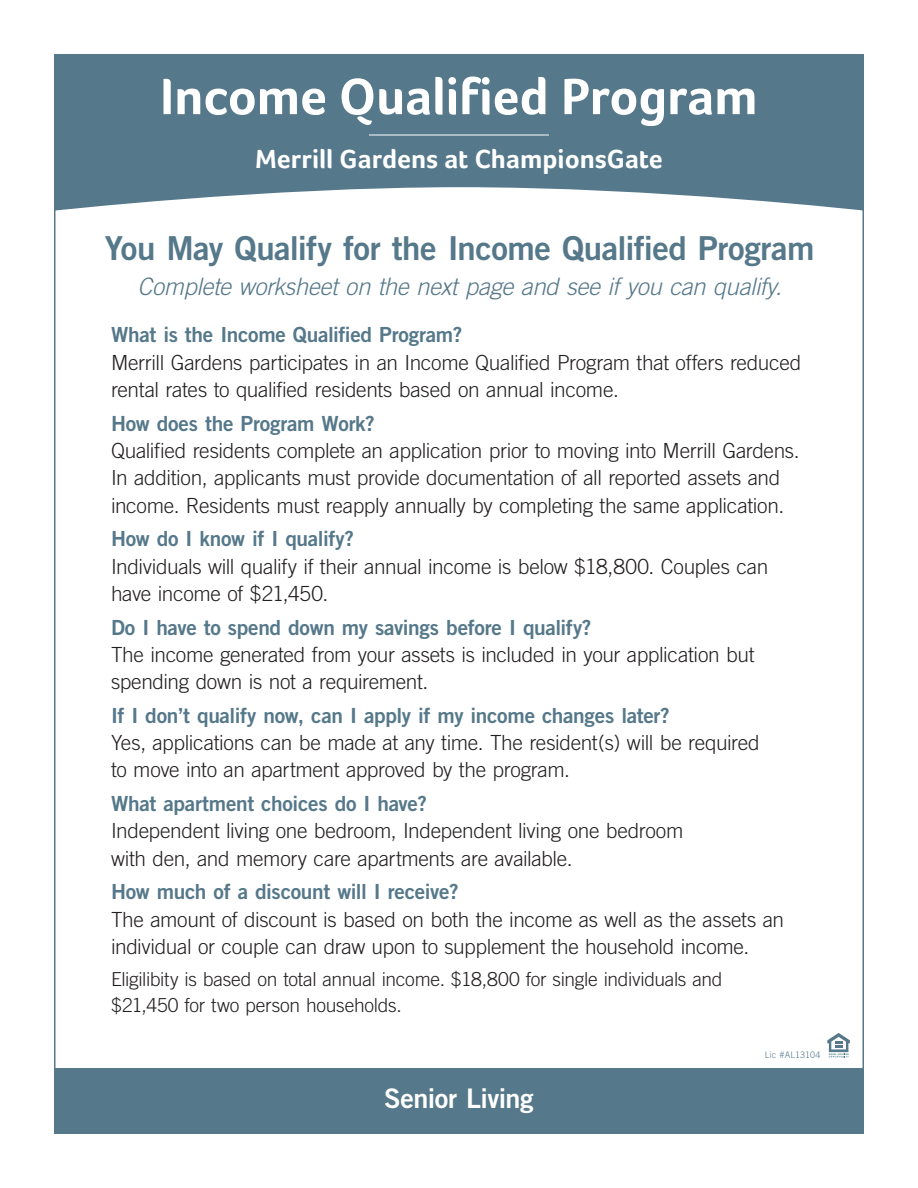
<style>
.page{position:relative;width:918px;height:1188px;background:#fff}
.page>*{position:absolute;margin:0;border:0;box-sizing:border-box;transform-origin:0 0}
._02__FLYER-Head_REV{font:700 52.5px "Foco";letter-spacing:-.005em;color:#fff}
._04__FLYER-Body{font:33px "Trade Gothic Bold Two";letter-spacing:-.015em;color:#55788a}
._02__FLYER-Head_REV-2{font:700 27px "Foco";color:#fff}
.t1{font:27px "Trade Gothic LT Std Bd 2";letter-spacing:-.02em;color:#fff}
._04__FLYER-Body-2{font:italic 300 24px "Trade Gothic";letter-spacing:-.015em;color:#55788a}
._04__FLYER-Body-3{font:300 20.85px/27.3px "Trade Gothic";letter-spacing:-.015em;color:#231f20}
._04__FLYER-Body-4{font:300 19.2px/25.7px "Trade Gothic";letter-spacing:-.015em;color:#231f20}
._09__FLYER-Address{font:300 9px "Trade Gothic";letter-spacing:.02em;color:#55788a}
.s1{font-family:"Trade Gothic Bold Two";font-weight:400;color:#55788a}
</style>
<div class="page">
<svg style="left:57px;top:57px;width:804px;height:154px;background:#668595"></svg>
<div style="left:55px;top:1068px;width:808px;height:65px;background:#55788a"></div>
<hr style="left:369px;top:135px;width:180px;height:1px;background:#fff">
<svg style="left:827px;top:1033px;width:23px;height:25px"></svg>
<p class="_02__FLYER-Head_REV" style="left:160px;top:65px;width:599px">Income Qualified Program</p>
<p class="_02__FLYER-Head_REV-2" style="left:255px;top:143px;width:409px">Merrill Gardens at ChampionsGate</p>
<p class="_04__FLYER-Body" style="left:105px;top:228px;width:711px">You May Qualify for the Income Qualified Program</p>
<p class="_04__FLYER-Body-2" style="left:138px;top:273px;width:646px">Complete worksheet on the next page and see if you can qualify.</p>
<p class="_04__FLYER-Body-3" style="left:111px;top:321px;width:692px"><span class="s1">What is the Income Qualified Program?<br></span>Merrill Gardens participates in an Income Qualified Program that offers reduced rental rates to qualified residents based on annual income.</p>
<p class="_04__FLYER-Body-3" style="left:111px;top:409px;width:690px"><span class="s1">How does the Program Work?<br></span>Qualified residents complete an application prior to moving into Merrill Gardens.<br>In addition, applicants must provide documentation of all reported assets and income. Residents must reapply annually by completing the same application.</p>
<p class="_04__FLYER-Body-3" style="left:111px;top:525px;width:659px"><span class="s1">How do I know if I qualify?<br></span>Individuals will qualify if their annual income is below $18,800. Couples can have income of $21,450.</p>
<p class="_04__FLYER-Body-3" style="left:111px;top:613px;width:645px"><span class="s1">Do I have to spend down my savings before I qualify?<br></span>The income generated from your assets is included in your application but spending down is not a requirement.</p>
<p class="_04__FLYER-Body-3" style="left:111px;top:702px;width:650px"><span class="s1">If I don’t qualify now, can I apply if my income changes later?<br></span>Yes, applications can be made at any time. The resident(s) will be required to move into an apartment approved by the program.</p>
<p class="_04__FLYER-Body-3" style="left:111px;top:790px;width:574px"><span class="s1">What apartment choices do I have?<br></span>Independent living one bedroom, Independent living one bedroom with den, and memory care apartments are available.</p>
<p class="_04__FLYER-Body-3" style="left:111px;top:878px;width:675px"><span class="s1">How much of a discount will I receive?<br></span>The amount of discount is based on both the income as well as the assets an individual or couple can draw upon to supplement the household income.</p>
<p class="_04__FLYER-Body-4" style="left:111px;top:966px;width:613px">Eligilibity is based on total annual income. $18,800 for single individuals and $21,450 for two person households.</p>
<p class="t1" style="left:384px;top:1082px;width:151px">Senior Living</p>
<p class="_09__FLYER-Address" style="left:765px;top:1049px;width:57px">Lic #AL13104</p>
</div>
